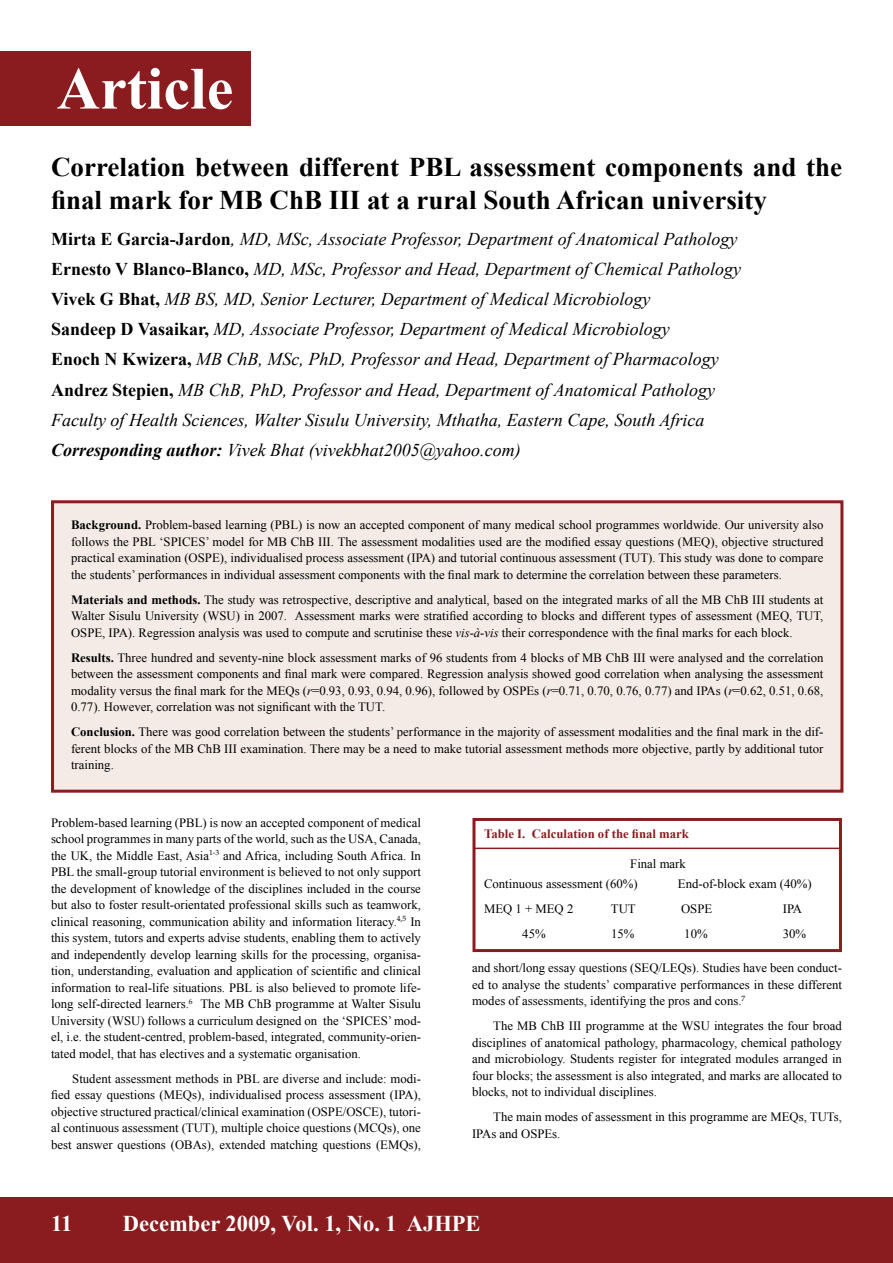
<style>
.page{position:relative;width:893px;height:1263px;background:#fff}
.page>*{position:absolute;margin:0;border:0;box-sizing:border-box;transform-origin:0 0}
.t1{font:700 60px "Times New Roman";color:#fff}
.t2{font:700 27px/32.4px "Times New Roman";color:#000}
.t3{font:700 22.5px "Times New Roman";color:#fff}
.t4{font:italic 18px/30.2px "Times New Roman";color:#000}
.t5{font:12.75px/16.5px "Times New Roman";color:#000;text-align:justify}
.t6{font:700 12.75px "Times New Roman";color:#8a1c1f}
.s1{font-weight:700;font-style:normal}
.s2{font-weight:700}
.s3{font-style:italic}
</style>
<div class="page">
<div style="left:0;top:1197px;width:893px;height:66px;background:#8a1c1f"></div>
<div style="left:0;top:51px;width:251px;height:74px;background:#8a1c1f"></div>
<div style="left:53px;top:502px;width:789px;height:289px;background:#f4ebe6"></div>
<div style="left:51px;top:500px;width:792px;height:293px;border:3px solid #8a1c1f"></div>
<div style="left:472px;top:818px;width:370px;height:134px;border:3px solid #8a1c1f"></div>
<hr style="left:475px;top:848px;width:365px;height:1px;background:#8a1c1f">
<h1 class="t1" style="left:57px;top:54px;width:178px">Article</h1>
<h2 class="t2" style="left:51px;top:151px;width:792px">Correlation between different PBL assessment components and the final mark for MB ChB III at a rural South African university</h2>
<p class="t4" style="left:51px;top:224px;width:692px"><span class="s1">Mirta E Garcia-Jardon</span>, MD, MSc, Associate Professor, Department of Anatomical Pathology <span class="s1">Ernesto V Blanco-Blanco,</span> MD, MSc, Professor and Head, Department of Chemical Pathology <span class="s1">Vivek G Bhat,</span> MB BS, MD, Senior Lecturer, Department of Medical Microbiology<br><span class="s1">Sandeep D Vasaikar,</span> MD, Associate Professor, Department of Medical Microbiology<br><span class="s1">Enoch N Kwizera,</span> MB ChB, MSc, PhD, Professor and Head, Department of Pharmacology <span class="s1">Andrez Stepien,</span> MB ChB, PhD, Professor and Head, Department of Anatomical Pathology Faculty of Health Sciences, Walter Sisulu University, Mthatha, Eastern Cape, South Africa <span class="s2">Corresponding author:</span> Vivek Bhat (vivekbhat2005@yahoo.com)</p>
<p class="t5" style="left:71px;top:516px;width:754px"><span class="s2">Background.</span> Problem-based learning (PBL) is now an accepted component of many medical school programmes worldwide. Our university also follows the PBL ‘SPICES’ model for MB ChB III. The assessment modalities used are the modified essay questions (MEQ), objective structured practical examination (OSPE), individualised process assessment (IPA) and tutorial continuous assessment (TUT). This study was done to compare the students’ performances in individual assessment components with the final mark to determine the correlation between these parameters.</p>
<p class="t5" style="left:71px;top:591px;width:754px"><span class="s2">Materials and methods.</span> The study was retrospective, descriptive and analytical, based on the integrated marks of all the MB ChB III students at Walter Sisulu University (WSU) in 2007. Assessment marks were stratified according to blocks and different types of assessment (MEQ, TUT, OSPE, IPA). Regression analysis was used to compute and scrutinise these <span class="s3">vis-à-vis</span> their correspondence with the final marks for each block.</p>
<p class="t5" style="left:71px;top:649px;width:754px"><span class="s2">Results.</span> Three hundred and seventy-nine block assessment marks of 96 students from 4 blocks of MB ChB III were analysed and the correlation between the assessment components and final mark were compared. Regression analysis showed good correlation when analysing the assessment modality versus the final mark for the MEQs (<span class="s3">r</span>=0.93, 0.93, 0.94, 0.96), followed by OSPEs (<span class="s3">r</span>=0.71, 0.70, 0.76, 0.77) and IPAs (<span class="s3">r</span>=0.62, 0.51, 0.68, 0.77). However, correlation was not significant with the TUT.</p>
<p class="t5" style="left:71px;top:723px;width:754px"><span class="s2">Conclusion.</span> There was good correlation between the students’ performance in the majority of assessment modalities and the final mark in the dif&shy;ferent blocks of the MB ChB III examination. There may be a need to make tutorial assessment methods more objective, partly by additional tutor training.</p>
<p class="t5" style="left:51px;top:814px;width:371px">Problem-based learning (PBL) is now an accepted component of medical school programmes in many parts of the world, such as the USA, Canada, the UK, the Middle East, Asia<sup>1-3</sup> and Africa, including South Africa. In PBL the small-group tutorial environment is believed to not only support the development of knowledge of the disciplines included in the course but also to foster result-orientated professional skills such as teamwork, clinical reasoning, communication ability and information literacy.<sup>4,5</sup> In this system, tutors and experts advise students, enabling them to actively and independently develop learning skills for the processing, organisa&shy;tion, understanding, evaluation and application of scientific and clinical information to real-life situations. PBL is also believed to promote life&shy;long self-directed learners.<sup>6</sup> The MB ChB programme at Walter Sisulu University (WSU) follows a curriculum designed on the ‘SPICES’ mod&shy;el, i.e. the student-centred, problem-based, integrated, community-orien&shy;tated model, that has electives and a systematic organisation.</p>
<p class="t5" style="left:51px;top:1070px;width:371px;text-indent:21px">Student assessment methods in PBL are diverse and include: modi&shy;fied essay questions (MEQs), individualised process assessment (IPA), objective structured practical/clinical examination (OSPE/OSCE), tutori&shy;al continuous assessment (TUT), multiple choice questions (MCQs), one best answer questions (OBAs), extended matching questions (EMQs),</p>
<p class="t6" style="left:484px;top:827px;width:206px">Table I. Calculation of the final mark</p>
<p class="t5" style="left:484px;top:853px;width:203px;line-height:20.7px;text-indent:146px">Final mark<br>Continuous assessment (60%)</p>
<p class="t5" style="left:678px;top:876px;width:135px">End-of-block exam (40%)</p>
<p class="t5" style="left:484px;top:901px;width:91px">MEQ 1 + MEQ 2</p>
<p class="t5" style="left:611px;top:901px;width:26px">TUT</p>
<p class="t5" style="left:681px;top:901px;width:33px">OSPE</p>
<p class="t5" style="left:783px;top:901px;width:21px">IPA</p>
<p class="t5" style="left:522px;top:926px;width:25px">45%</p>
<p class="t5" style="left:611px;top:926px;width:25px">15%</p>
<p class="t5" style="left:684px;top:926px;width:25px">10%</p>
<p class="t5" style="left:783px;top:926px;width:25px">30%</p>
<p class="t5" style="left:472px;top:959px;width:371px">and short/long essay questions (SEQ/LEQs). Studies have been conduct&shy;ed to analyse the students’ comparative performances in these different modes of assessments, identifying the pros and cons.<sup>7</sup></p>
<p class="t5" style="left:472px;top:1017px;width:371px;text-indent:21px">The MB ChB III programme at the WSU integrates the four broad disciplines of anatomical pathology, pharmacology, chemical pathology and microbiology. Students register for integrated modules arranged in four blocks; the assessment is also integrated, and marks are allocated to blocks, not to individual disciplines.</p>
<p class="t5" style="left:472px;top:1108px;width:371px;text-indent:21px">The main modes of assessment in this programme are MEQs, TUTs,<br>IPAs and OSPEs.</p>
<h3 class="t3" style="left:51px;top:1211px;width:23px">11</h3>
<h3 class="t3" style="left:123px;top:1211px;width:359px">December 2009, Vol. 1, No. 1 AJHPE</h3>
</div>
